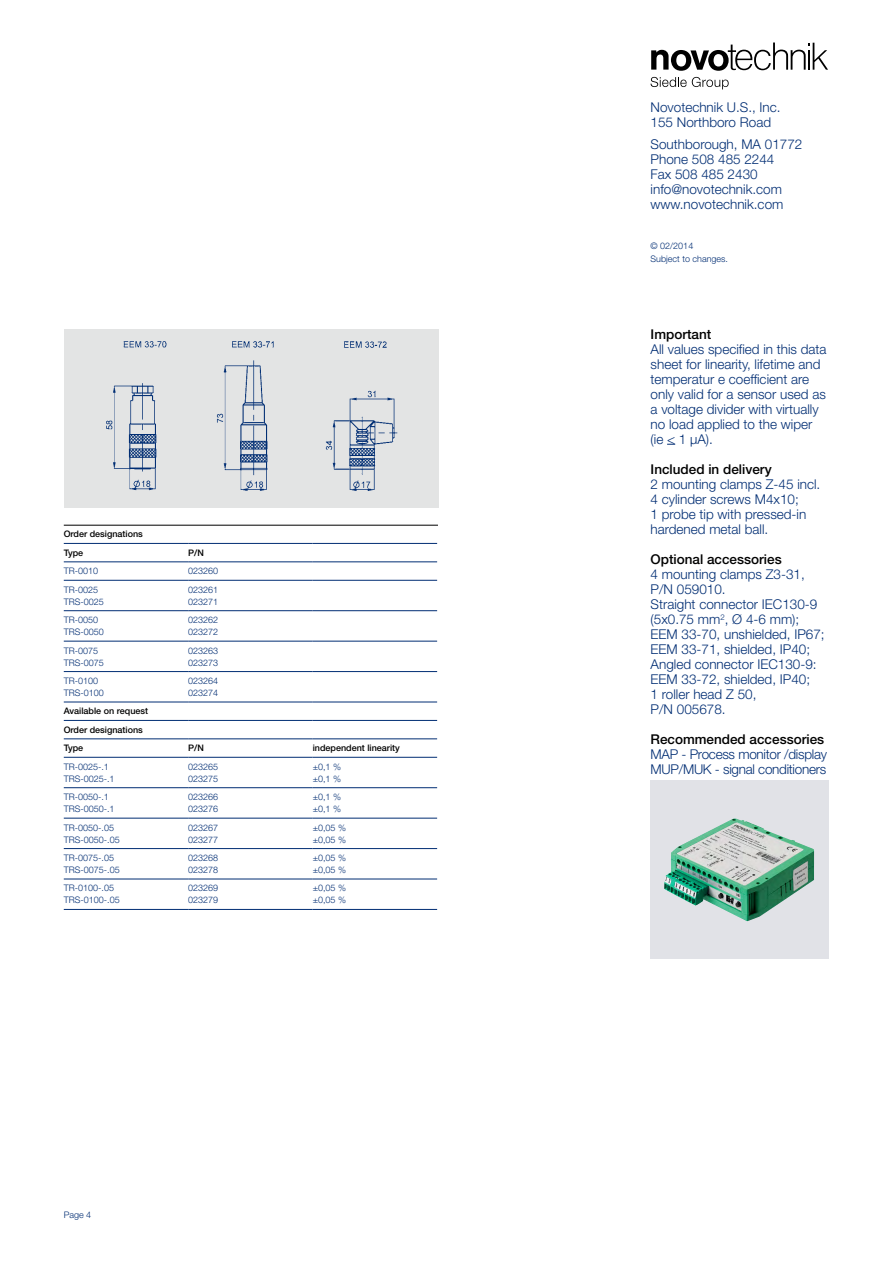
<style>
.page{position:relative;width:893px;height:1263px;background:#fff}
.page>*{position:absolute;margin:0;border:0;box-sizing:border-box;transform-origin:0 0}
.t1{font:300 13.5px/15px "Helvetica Neue LT Std";color:#002d73}
.t2{font:500 13.5px "Helvetica Neue LT Std";color:#000}
.t3{font:300 13.5px/15px "Helvetica Neue LT Std";letter-spacing:-.02em;color:#002d73}
.t4{font:300 9px/12px "Helvetica Neue LT Std";color:#002d73}
.t5{font:500 9px/18.5px "Helvetica Neue LT Std";color:#000}
</style>
<div class="page">
<div style="left:64px;top:330px;width:375px;height:178px;background:#e3e4e4"></div>
<img style="left:106px;top:341px;width:292px;height:150px">
<svg style="left:651px;top:43px;width:177px;height:28px"></svg>
<svg style="left:651px;top:77px;width:78px;height:12px"></svg>
<hr style="left:64px;top:543px;width:124px;height:1px;background:#002d73">
<hr style="left:188px;top:543px;width:125px;height:1px;background:#002d73">
<hr style="left:313px;top:543px;width:124px;height:1px;background:#002d73">
<hr style="left:64px;top:562px;width:124px;height:1px;background:#002d73">
<hr style="left:188px;top:562px;width:125px;height:1px;background:#002d73">
<hr style="left:313px;top:562px;width:124px;height:1px;background:#002d73">
<hr style="left:64px;top:580px;width:124px;height:1px;background:#002d73">
<hr style="left:188px;top:580px;width:125px;height:1px;background:#002d73">
<hr style="left:313px;top:580px;width:124px;height:1px;background:#002d73">
<hr style="left:64px;top:610px;width:124px;height:1px;background:#002d73">
<hr style="left:188px;top:610px;width:125px;height:1px;background:#002d73">
<hr style="left:313px;top:610px;width:124px;height:1px;background:#002d73">
<hr style="left:64px;top:641px;width:124px;height:1px;background:#002d73">
<hr style="left:188px;top:641px;width:125px;height:1px;background:#002d73">
<hr style="left:313px;top:641px;width:124px;height:1px;background:#002d73">
<hr style="left:64px;top:671px;width:124px;height:1px;background:#002d73">
<hr style="left:188px;top:671px;width:125px;height:1px;background:#002d73">
<hr style="left:313px;top:671px;width:124px;height:1px;background:#002d73">
<hr style="left:64px;top:702px;width:124px;height:1px;background:#002d73">
<hr style="left:188px;top:702px;width:125px;height:1px;background:#002d73">
<hr style="left:313px;top:702px;width:124px;height:1px;background:#002d73">
<hr style="left:64px;top:720px;width:124px;height:1px;background:#002d73">
<hr style="left:188px;top:720px;width:125px;height:1px;background:#002d73">
<hr style="left:313px;top:720px;width:124px;height:1px;background:#002d73">
<hr style="left:64px;top:739px;width:124px;height:1px;background:#002d73">
<hr style="left:188px;top:739px;width:125px;height:1px;background:#002d73">
<hr style="left:313px;top:739px;width:124px;height:1px;background:#002d73">
<hr style="left:64px;top:757px;width:124px;height:1px;background:#002d73">
<hr style="left:188px;top:757px;width:125px;height:1px;background:#002d73">
<hr style="left:313px;top:757px;width:124px;height:1px;background:#002d73">
<hr style="left:64px;top:787px;width:124px;height:1px;background:#002d73">
<hr style="left:188px;top:787px;width:125px;height:1px;background:#002d73">
<hr style="left:313px;top:787px;width:124px;height:1px;background:#002d73">
<hr style="left:64px;top:818px;width:124px;height:1px;background:#002d73">
<hr style="left:188px;top:818px;width:125px;height:1px;background:#002d73">
<hr style="left:313px;top:818px;width:124px;height:1px;background:#002d73">
<hr style="left:64px;top:848px;width:124px;height:1px;background:#002d73">
<hr style="left:188px;top:848px;width:125px;height:1px;background:#002d73">
<hr style="left:313px;top:848px;width:124px;height:1px;background:#002d73">
<hr style="left:64px;top:879px;width:124px;height:1px;background:#002d73">
<hr style="left:188px;top:879px;width:125px;height:1px;background:#002d73">
<hr style="left:313px;top:879px;width:124px;height:1px;background:#002d73">
<hr style="left:64px;top:909px;width:124px;height:1px;background:#002d73">
<hr style="left:188px;top:909px;width:125px;height:1px;background:#002d73">
<hr style="left:313px;top:909px;width:124px;height:1px;background:#002d73">
<hr style="left:64px;top:525px;width:374px;height:1px;background:#000">
<div style="left:651px;top:780px;width:178px;height:179px;background:#e1e2e7"></div>
<img style="left:664px;top:818px;width:150px;height:103px">
<p class="t5" style="left:64px;top:525px;width:81px">Order designations<br>Type</p>
<p class="t5" style="left:188px;top:543px;width:17px">P/N</p>
<p class="t4" style="left:64px;top:565px;width:36px">TR-0010</p>
<p class="t4" style="left:188px;top:565px;width:32px">023260</p>
<p class="t4" style="left:64px;top:583px;width:42px">TR-0025<br>TRS-0025</p>
<p class="t4" style="left:188px;top:583px;width:32px">023261<br>023271</p>
<p class="t4" style="left:64px;top:614px;width:42px">TR-0050<br>TRS-0050</p>
<p class="t4" style="left:188px;top:614px;width:32px">023262<br>023272</p>
<p class="t4" style="left:64px;top:644px;width:42px">TR-0075<br>TRS-0075</p>
<p class="t4" style="left:188px;top:644px;width:32px">023263<br>023273</p>
<p class="t4" style="left:64px;top:674px;width:42px">TR-0100<br>TRS-0100</p>
<p class="t4" style="left:188px;top:674px;width:32px">023264<br>023274</p>
<p class="t5" style="left:64px;top:702px;width:86px">Available on request<br>Order designations<br>Type</p>
<p class="t5" style="left:188px;top:739px;width:17px">P/N</p>
<p class="t5" style="left:313px;top:739px;width:89px">independent linearity</p>
<p class="t4" style="left:64px;top:760px;width:52px">TR-0025-.1<br>TRS-0025-.1</p>
<p class="t4" style="left:188px;top:760px;width:32px">023265<br>023275</p>
<p class="t4" style="left:313px;top:760px;width:30px">±0,1 % ±0,1 %</p>
<p class="t4" style="left:64px;top:791px;width:52px">TR-0050-.1<br>TRS-0050-.1</p>
<p class="t4" style="left:188px;top:791px;width:32px">023266<br>023276</p>
<p class="t4" style="left:313px;top:791px;width:30px">±0,1 % ±0,1 %</p>
<p class="t4" style="left:64px;top:821px;width:57px">TR-0050-.05<br>TRS-0050-.05</p>
<p class="t4" style="left:188px;top:821px;width:32px">023267<br>023277</p>
<p class="t4" style="left:313px;top:821px;width:35px">±0,05 % ±0,05 %</p>
<p class="t4" style="left:64px;top:851px;width:57px">TR-0075-.05<br>TRS-0075-.05</p>
<p class="t4" style="left:188px;top:851px;width:32px">023268<br>023278</p>
<p class="t4" style="left:313px;top:851px;width:35px">±0,05 % ±0,05 %</p>
<p class="t4" style="left:64px;top:882px;width:57px">TR-0100-.05<br>TRS-0100-.05</p>
<p class="t4" style="left:188px;top:882px;width:32px">023269<br>023279</p>
<p class="t4" style="left:313px;top:882px;width:35px">±0,05 % ±0,05 %</p>
<p class="t4" style="left:64px;top:1209px;width:29px">Page 4</p>
<p class="t1" style="left:651px;top:99px;width:132px">Novotechnik U.S., Inc.<br>155 Northboro Road</p>
<p class="t1" style="left:651px;top:137px;width:153px">Southborough, MA 01772<br>Phone 508 485 2244<br>Fax 508 485 2430 info@novotechnik.com www.novotechnik.com</p>
<p class="t4" style="left:651px;top:239px;width:79px;line-height:13.5px">© 02/2014<br>Subject to changes.</p>
<p class="t2" style="left:651px;top:326px;width:62px">Important</p>
<p class="t1" style="left:651px;top:342px;width:178px">All values specified in this data sheet for linearity, lifetime and temperatur e coefficient are only valid for a sensor used as a voltage divider with virtually no load applied to the wiper (ie &lt; 1 μA).</p>
<p class="t2" style="left:651px;top:461px;width:123px">Included in delivery</p>
<p class="t1" style="left:651px;top:477px;width:171px">2 mounting clamps Z-45 incl.<br>4 cylinder screws M4x10;<br>1 probe tip with pressed-in hardened metal ball.</p>
<p class="t2" style="left:651px;top:551px;width:133px">Optional accessories</p>
<p class="t1" style="left:651px;top:567px;width:176px">4 mounting clamps Z3-31,<br>P/N 059010.<br>Straight connector IEC130-9 (5x0.75 mm<sup>2</sup>, Ø 4-6 mm);<br>EEM 33-70, unshielded, IP67;<br>EEM 33-71, shielded, IP40;<br>Angled connector IEC130-9:<br>EEM 33-72, shielded, IP40;<br>1 roller head Z 50,<br>P/N 005678.</p>
<p class="t2" style="left:651px;top:731px;width:175px">Recommended accessories</p>
<p class="t3" style="left:651px;top:747px;width:178px">MAP - Process monitor /display<br>MUP/MUK - signal conditioners</p>
</div>
